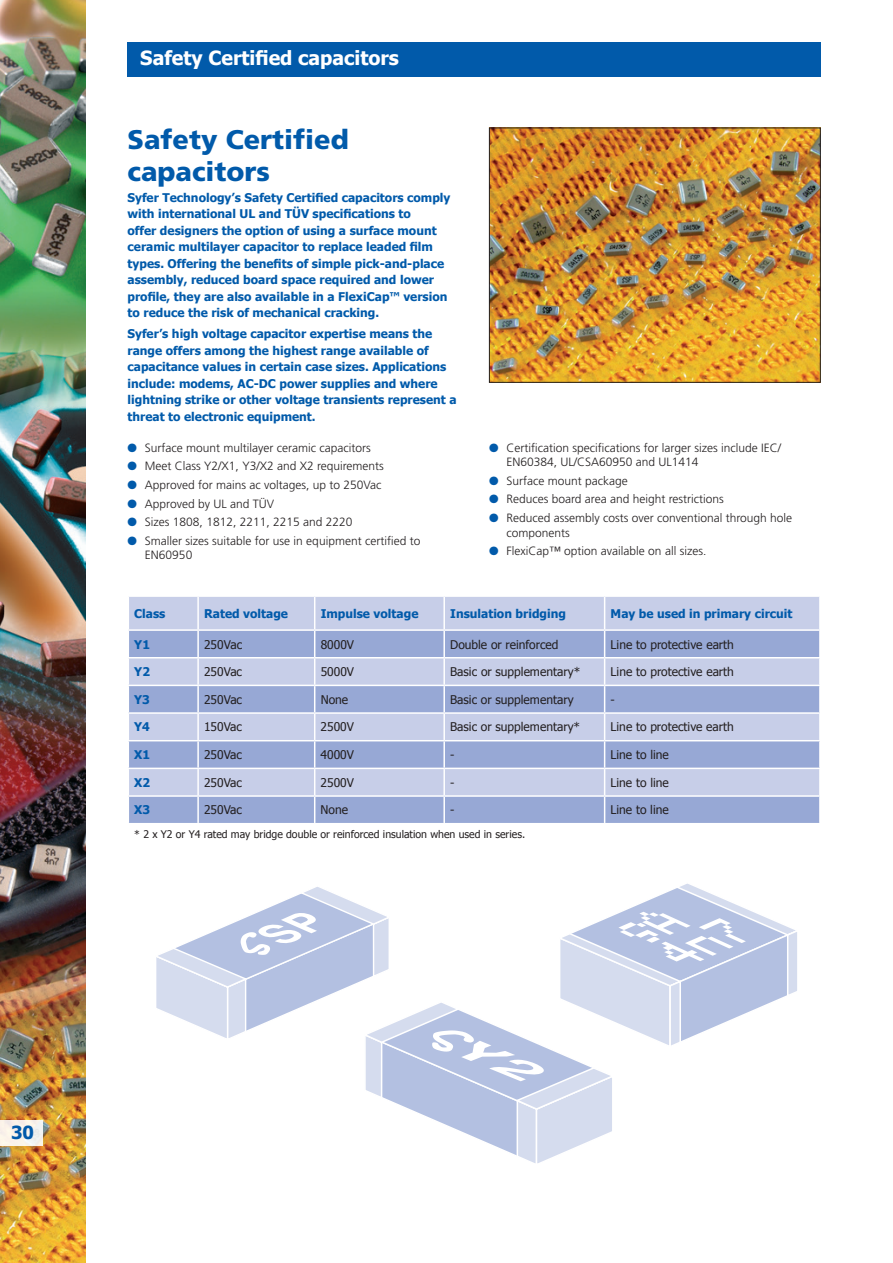
<style>
.page{position:relative;width:893px;height:1263px;background:#fff}
.page>*{position:absolute;margin:0;border:0;box-sizing:border-box;transform-origin:0 0}
.t1{font:900 27px/32.4px "Frutiger";color:#015aaa}
.t2{font:700 19.5px "Tahoma";color:#fff}
.t3{font:700 18px "Tahoma";color:#015aaa}
.t4{font:700 12px/16.5px "Tahoma";color:#015aaa}
.t5{font:300 12px/18.6px "Frutiger";color:#231f20}
.t6{font:12px "Tahoma";color:#231f20}
.t7{font:10.5px "Tahoma";color:#231f20}
</style>
<div class="page">
<div style="left:128px;top:43px;width:693px;height:34px;background:#015aaa"></div>
<div style="left:129px;top:597px;width:690px;height:32px;background:#c7cee8"></div>
<svg style="left:129px;top:631px;width:690px;height:192px;fill:#97a8d5"></svg>
<hr style="left:197px;top:597px;width:2px;height:32px;background:#fff">
<hr style="left:314px;top:597px;width:1px;height:32px;background:#fff">
<hr style="left:443px;top:597px;width:2px;height:32px;background:#fff">
<hr style="left:604px;top:597px;width:1px;height:32px;background:#fff">
<hr style="left:197px;top:631px;width:2px;height:26px;background:#fff">
<hr style="left:443px;top:631px;width:2px;height:26px;background:#fff">
<hr style="left:128px;top:657px;width:70px;height:1px;background:#fff">
<hr style="left:198px;top:657px;width:117px;height:1px;background:#fff">
<hr style="left:197px;top:658px;width:2px;height:27px;background:#fff">
<hr style="left:315px;top:657px;width:129px;height:1px;background:#fff">
<hr style="left:444px;top:657px;width:161px;height:1px;background:#fff">
<hr style="left:443px;top:658px;width:2px;height:27px;background:#fff">
<hr style="left:605px;top:657px;width:216px;height:1px;background:#fff">
<hr style="left:128px;top:685px;width:70px;height:1px;background:#fff">
<hr style="left:198px;top:685px;width:117px;height:1px;background:#fff">
<hr style="left:197px;top:686px;width:2px;height:26px;background:#fff">
<hr style="left:315px;top:685px;width:129px;height:1px;background:#fff">
<hr style="left:444px;top:685px;width:161px;height:1px;background:#fff">
<hr style="left:443px;top:686px;width:2px;height:26px;background:#fff">
<hr style="left:605px;top:685px;width:216px;height:1px;background:#fff">
<hr style="left:128px;top:712px;width:70px;height:2px;background:#fff">
<hr style="left:198px;top:712px;width:117px;height:2px;background:#fff">
<hr style="left:197px;top:714px;width:2px;height:26px;background:#fff">
<hr style="left:315px;top:712px;width:129px;height:2px;background:#fff">
<hr style="left:444px;top:712px;width:161px;height:2px;background:#fff">
<hr style="left:443px;top:714px;width:2px;height:26px;background:#fff">
<hr style="left:605px;top:712px;width:216px;height:2px;background:#fff">
<hr style="left:128px;top:740px;width:70px;height:1px;background:#fff">
<hr style="left:198px;top:740px;width:117px;height:1px;background:#fff">
<hr style="left:197px;top:741px;width:2px;height:27px;background:#fff">
<hr style="left:315px;top:740px;width:129px;height:1px;background:#fff">
<hr style="left:444px;top:740px;width:161px;height:1px;background:#fff">
<hr style="left:443px;top:741px;width:2px;height:27px;background:#fff">
<hr style="left:605px;top:740px;width:216px;height:1px;background:#fff">
<hr style="left:128px;top:768px;width:70px;height:1px;background:#fff">
<hr style="left:198px;top:768px;width:117px;height:1px;background:#fff">
<hr style="left:197px;top:769px;width:2px;height:26px;background:#fff">
<hr style="left:315px;top:768px;width:129px;height:1px;background:#fff">
<hr style="left:444px;top:768px;width:161px;height:1px;background:#fff">
<hr style="left:443px;top:769px;width:2px;height:26px;background:#fff">
<hr style="left:605px;top:768px;width:216px;height:1px;background:#fff">
<hr style="left:128px;top:795px;width:70px;height:2px;background:#fff">
<hr style="left:198px;top:795px;width:117px;height:2px;background:#fff">
<hr style="left:197px;top:797px;width:2px;height:26px;background:#fff">
<hr style="left:315px;top:795px;width:129px;height:2px;background:#fff">
<svg style="left:314px;top:631px;width:1px;height:192px"></svg>
<hr style="left:444px;top:795px;width:161px;height:2px;background:#fff">
<hr style="left:443px;top:797px;width:2px;height:26px;background:#fff">
<hr style="left:605px;top:795px;width:216px;height:2px;background:#fff">
<svg style="left:604px;top:631px;width:1px;height:192px"></svg>
<img style="left:491px;top:130px;width:328px;height:251px">
<div style="left:489px;top:128px;width:332px;height:255px;border:1px solid #231f20"></div>
<svg style="left:156px;top:883px;width:641px;height:280px"></svg>
<img style="left:0;top:0;width:85px;height:1263px">
<div style="left:0;top:1120px;width:43px;height:26px;background:linear-gradient(to right,#fef3e7,#f1f1ef)"></div>
<h2 class="t2" style="left:140px;top:44px;width:260px">Safety Certified capacitors</h2>
<h1 class="t1" style="left:128px;top:122px;width:223px">Safety Certified capacitors</h1>
<p class="t4" style="left:128px;top:188px;width:324px">Syfer Technology’s Safety Certified capacitors comply with international UL and TÜV specifications to<br>offer designers the option of using a surface mount ceramic multilayer capacitor to replace leaded film types. Offering the benefits of simple pick-and-place assembly, reduced board space required and lower profile, they are also available in a FlexiCap™ version to reduce the risk of mechanical cracking.</p>
<p class="t4" style="left:128px;top:325px;width:331px">Syfer’s high voltage capacitor expertise means the range offers among the highest range available of capacitance values in certain case sizes. Applications include: modems, AC-DC power supplies and where lightning strike or other voltage transients represent a threat to electronic equipment.</p>
<p class="t5" style="left:145px;top:438px;width:277px">Surface mount multilayer ceramic capacitors<br>Meet Class Y2/X1, Y3/X2 and X2 requirements Approved for mains ac voltages, up to 250Vac Approved by UL and TÜV<br>Sizes 1808, 1812, 2211, 2215 and 2220<br>Smaller sizes suitable for use in equipment certified to</p>
<p class="t5" style="left:145px;top:546px;width:49px">EN60950</p>
<p class="t5" style="left:506px;top:440px;width:276px;line-height:14.4px">Certification specifications for larger sizes include IEC/<br>EN60384, UL/CSA60950 and UL1414</p>
<p class="t5" style="left:506px;top:471px;width:287px">Surface mount package<br>Reduces board area and height restrictions<br>Reduced assembly costs over conventional through hole</p>
<p class="t5" style="left:506px;top:523px;width:201px">components<br>FlexiCap™ option available on all sizes.</p>
<p class="t4" style="left:134px;top:604px;width:33px">Class</p>
<p class="t4" style="left:204px;top:604px;width:85px">Rated voltage</p>
<p class="t4" style="left:321px;top:604px;width:99px">Impulse voltage</p>
<p class="t4" style="left:450px;top:604px;width:117px">Insulation bridging</p>
<p class="t4" style="left:611px;top:604px;width:183px">May be used in primary circuit</p>
<p class="t4" style="left:134px;top:635px;width:17px">Y1</p>
<p class="t6" style="left:204px;top:636px;width:40px">250Vac</p>
<p class="t6" style="left:321px;top:636px;width:35px">8000V</p>
<p class="t6" style="left:450px;top:636px;width:110px">Double or reinforced</p>
<p class="t6" style="left:611px;top:636px;width:125px">Line to protective earth</p>
<p class="t4" style="left:134px;top:663px;width:17px">Y2</p>
<p class="t6" style="left:204px;top:664px;width:40px">250Vac</p>
<p class="t6" style="left:321px;top:664px;width:35px">5000V</p>
<p class="t6" style="left:450px;top:664px;width:132px">Basic or supplementary*</p>
<p class="t6" style="left:611px;top:664px;width:125px">Line to protective earth</p>
<p class="t4" style="left:134px;top:690px;width:17px">Y3</p>
<p class="t6" style="left:204px;top:691px;width:40px">250Vac</p>
<p class="t6" style="left:321px;top:691px;width:29px">None</p>
<p class="t6" style="left:450px;top:691px;width:125px">Basic or supplementary</p>
<p class="t6" style="left:611px;top:691px;width:6px">-</p>
<p class="t4" style="left:134px;top:718px;width:17px">Y4</p>
<p class="t6" style="left:204px;top:719px;width:40px">150Vac</p>
<p class="t6" style="left:321px;top:719px;width:35px">2500V</p>
<p class="t6" style="left:450px;top:719px;width:132px">Basic or supplementary*</p>
<p class="t6" style="left:611px;top:719px;width:125px">Line to protective earth</p>
<p class="t4" style="left:134px;top:746px;width:17px">X1</p>
<p class="t6" style="left:204px;top:747px;width:40px">250Vac</p>
<p class="t6" style="left:321px;top:747px;width:35px">4000V</p>
<p class="t6" style="left:450px;top:747px;width:6px">-</p>
<p class="t6" style="left:611px;top:747px;width:60px">Line to line</p>
<p class="t4" style="left:134px;top:773px;width:17px">X2</p>
<p class="t6" style="left:204px;top:774px;width:40px">250Vac</p>
<p class="t6" style="left:321px;top:774px;width:35px">2500V</p>
<p class="t6" style="left:450px;top:774px;width:6px">-</p>
<p class="t6" style="left:611px;top:774px;width:60px">Line to line</p>
<p class="t4" style="left:134px;top:801px;width:17px">X3</p>
<p class="t6" style="left:204px;top:802px;width:40px">250Vac</p>
<p class="t6" style="left:321px;top:802px;width:29px">None</p>
<p class="t6" style="left:450px;top:802px;width:6px">-</p>
<p class="t6" style="left:610px;top:802px;width:60px">Line to line</p>
<p class="t7" style="left:134px;top:827px;width:392px">* 2 x Y2 or Y4 rated may bridge double or reinforced insulation when used in series.</p>
<h3 class="t3" style="left:11px;top:1119px;width:24px">30</h3>
</div>
